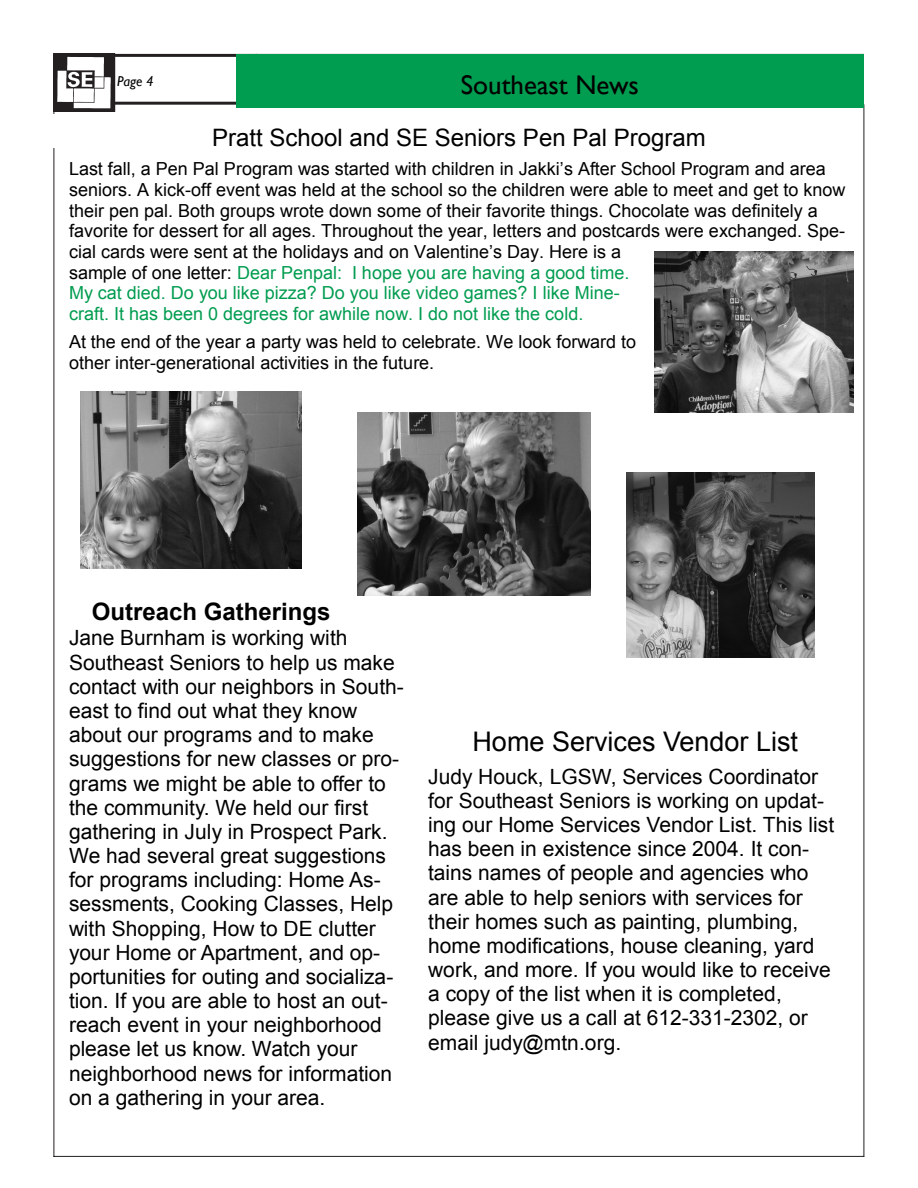
<style>
.page{position:relative;width:918px;height:1188px;background:#fff}
.page>*{position:absolute;margin:0;border:0;box-sizing:border-box;transform-origin:0 0}
.t1{font:27px "Arial";color:#000}
.t2{font:27px "Gill Sans";color:#000}
.t3{font:24px "Arial";color:#000}
.t4{font:700 24px "Arial";color:#000}
.t5{font:21px/24.2px "Arial";color:#000}
.t6{font:18px/20.7px "Arial";color:#000}
.t7{font:italic 14.4px "Gill Sans";color:#000}
.s1{color:#009c50}
</style>
<div class="page">
<hr style="left:864px;top:105px;width:1px;height:1051px;background:#231f20">
<hr style="left:54px;top:104px;width:1px;height:1052px;background:#231f20">
<hr style="left:54px;top:1156px;width:810px;height:1px;background:#231f20">
<div style="left:54px;top:115px;width:799px;height:33px;background:#fff"></div>
<svg style="left:115px;top:54px;width:121px;height:51px"></svg>
<div style="left:113px;top:58px;width:133px;height:43px;background:#fff"></div>
<div style="left:236px;top:54px;width:628px;height:54px;background:#009c50"></div>
<img style="left:55px;top:55px;width:58px;height:55px">
<div style="left:53px;top:53px;width:62px;height:59px;border:1px solid #231f20"></div>
<img style="left:358px;top:412px;width:232px;height:183px">
<img style="left:626px;top:472px;width:188px;height:185px">
<img style="left:655px;top:251px;width:198px;height:161px">
<img style="left:80px;top:391px;width:221px;height:177px">
<p class="t7" style="left:117px;top:73px;width:38px">Page 4</p>
<p class="t2" style="left:461px;top:69px;width:179px">Southeast News</p>
<p class="t3" style="left:212px;top:122px;width:495px">Pratt School and SE Seniors Pen Pal Program</p>
<p class="t6" style="left:69px;top:159px;width:778px">Last fall, a Pen Pal Program was started with children in Jakki’s After School Program and area seniors. A kick-off event was held at the school so the children were able to meet and get to know their pen pal. Both groups wrote down some of their favorite things. Chocolate was definitely a favorite for dessert for all ages. Throughout the year, letters and postcards were exchanged. Spe&shy;cial cards were sent at the holidays and on Valentine’s Day. Here is a<br>sample of one letter: <span class="s1">Dear Penpal: I hope you are having a good time.<br>My cat died. Do you like pizza? Do you like video games? I like Mine-<br>craft. It has been 0 degrees for awhile now. I do not like the cold.</span></p>
<p class="t6" style="left:69px;top:332px;width:569px">At the end of the year a party was held to celebrate. We look forward to other inter-generational activities in the future.</p>
<p class="t4" style="left:92px;top:596px;width:240px">Outreach Gatherings</p>
<p class="t5" style="left:69px;top:626px;width:336px">Jane Burnham is working with<br>Southeast Seniors to help us make contact with our neighbors in South&shy;east to find out what they know about our programs and to make suggestions for new classes or pro&shy;grams we might be able to offer to the community. We held our first gathering in July in Prospect Park.<br>We had several great suggestions for programs including: Home As&shy;sessments, Cooking Classes, Help with Shopping, How to DE clutter your Home or Apartment, and op&shy;portunities for outing and socializa&shy;tion. If you are able to host an out&shy;reach event in your neighborhood please let us know. Watch your neighborhood news for information on a gathering in your area.</p>
<p class="t1" style="left:472px;top:724px;width:327px">Home Services Vendor List</p>
<p class="t5" style="left:428px;top:764px;width:407px">Judy Houck, LGSW, Services Coordinator for Southeast Seniors is working on updat&shy;ing our Home Services Vendor List. This list has been in existence since 2004. It con&shy;tains names of people and agencies who are able to help seniors with services for their homes such as painting, plumbing, home modifications, house cleaning, yard work, and more. If you would like to receive a copy of the list when it is completed, please give us a call at 612-331-2302, or email judy@mtn.org.</p>
</div>
